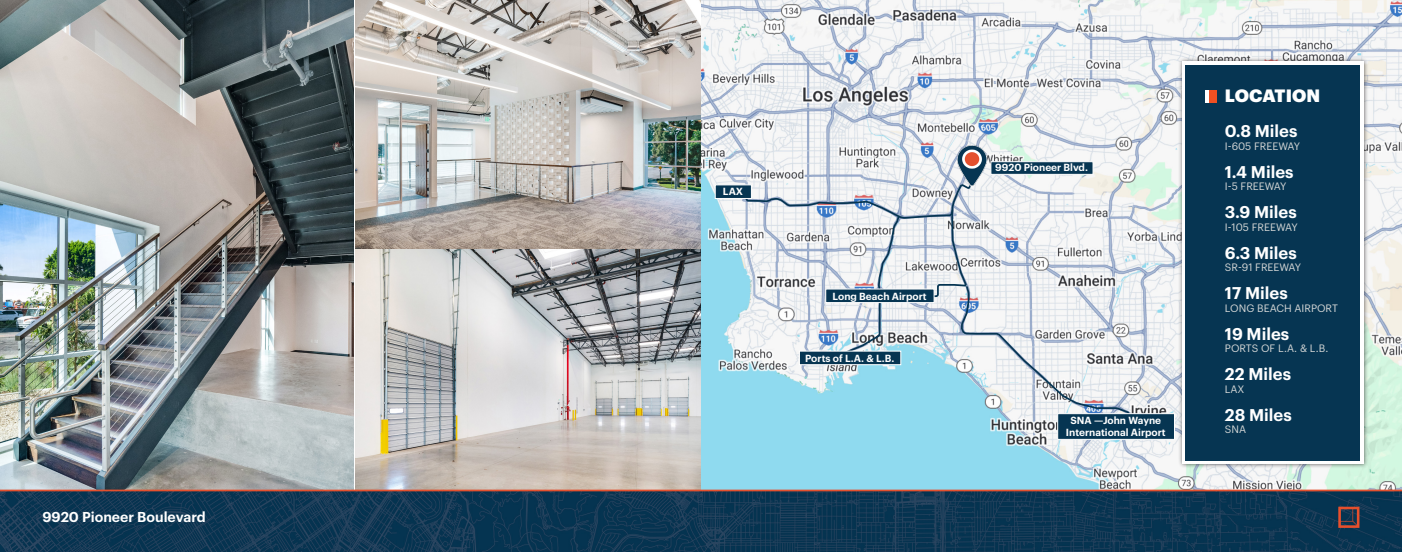
<style>
.page{position:relative;width:1402px;height:552px;background:#fff}
.page>*{position:absolute;margin:0;border:0;box-sizing:border-box;transform-origin:0 0}
._20Pt_Headline{font:900 17.5px "Graphik";letter-spacing:.005em;color:#fff}
.Copy_front{font:600 16.62px "Graphik";color:#fff}
.t1{font:600 14px "Graphik";color:#fff}
.Copy_front-2{font:10.5px "Graphik";color:#d6d8d7}
.Copy_front-3{font:600 10.06px/12.1px "Graphik";color:#fff;text-align:center}
</style>
<div class="page">
<img style="left:0;top:0;width:701px;height:489px">
<svg style="left:355px;top:249px;width:346px;height:240px;background:#c0bebd"></svg>
<img style="left:355px;top:0;width:346px;height:248px">
<img style="left:701px;top:0;width:701px;height:489px">
<svg style="left:745px;top:182px;width:386px;height:236px"></svg>
<div style="left:825px;top:288px;width:109px;height:14px;background:#063552;border:1px solid #fff"></div>
<div style="left:715px;top:184px;width:37px;height:14px;background:#063552;border:1px solid #fff"></div>
<div style="left:799px;top:350px;width:102px;height:14px;background:#063552;border:1px solid #fff"></div>
<div style="left:1057px;top:413px;width:118px;height:26px;background:#063552;border:1px solid #fff"></div>
<img style="left:958px;top:146px;width:28px;height:39px">
<div style="left:1177px;top:57px;width:191px;height:411px;background:#231f20;opacity:.75"></div>
<div style="left:1182px;top:61px;width:181px;height:402px;background:#fff"></div>
<div style="left:1185px;top:65px;width:175px;height:395px;background:#063552"></div>
<div style="left:1209px;top:90px;width:8px;height:12px;background:#f05022"></div>
<hr style="left:1205px;top:90px;width:4px;height:12px;background:#fff">
<div style="left:991px;top:161px;width:102px;height:13px;background:#063552;border:1px solid #fff"></div>
<img style="left:0;top:491px;width:1402px;height:60px">
<svg style="left:1338px;top:506px;width:21px;height:21px"></svg>
<hr style="left:0;top:489px;width:1402px;height:2px;background:#e4502e">
<p class="t1" style="left:43px;top:506px;width:165px">9920 Pioneer Boulevard</p>
<p class="Copy_front-3" style="left:723px;top:185px;width:22px">LAX</p>
<p class="Copy_front-3" style="left:832px;top:289px;width:96px">Long Beach Airport</p>
<p class="Copy_front-3" style="left:805px;top:351px;width:91px">Ports of L.A. &amp; L.B.</p>
<p class="Copy_front-3" style="left:995px;top:160px;width:94px">9920 Pioneer Blvd.</p>
<p class="Copy_front-3" style="left:1066px;top:413px;width:101px">SNA —John Wayne<br>International Airport</p>
<p class="_20Pt_Headline" style="left:1225px;top:82px;width:97px">LOCATION</p>
<p class="Copy_front" style="left:1225px;top:118px;width:74px">0.8 Miles</p>
<p class="Copy_front-2" style="left:1225px;top:138px;width:77px">I-605 FREEWAY</p>
<p class="Copy_front" style="left:1225px;top:159px;width:70px">1.4 Miles</p>
<p class="Copy_front-2" style="left:1225px;top:178px;width:63px">I-5 FREEWAY</p>
<p class="Copy_front" style="left:1225px;top:199px;width:73px">3.9 Miles</p>
<p class="Copy_front-2" style="left:1225px;top:219px;width:74px">I-105 FREEWAY</p>
<p class="Copy_front" style="left:1225px;top:239px;width:73px">6.3 Miles</p>
<p class="Copy_front-2" style="left:1225px;top:259px;width:78px">SR-91 FREEWAY</p>
<p class="Copy_front" style="left:1225px;top:280px;width:64px">17 Miles</p>
<p class="Copy_front-2" style="left:1225px;top:300px;width:115px">LONG BEACH AIRPORT</p>
<p class="Copy_front" style="left:1225px;top:320px;width:66px">19 Miles</p>
<p class="Copy_front-2" style="left:1225px;top:340px;width:105px">PORTS OF L.A. &amp; L.B.</p>
<p class="Copy_front" style="left:1225px;top:361px;width:68px">22 Miles</p>
<p class="Copy_front-2" style="left:1225px;top:380px;width:21px">LAX</p>
<p class="Copy_front" style="left:1225px;top:401px;width:68px">28 Miles</p>
<p class="Copy_front-2" style="left:1225px;top:421px;width:23px">SNA</p>
</div>
